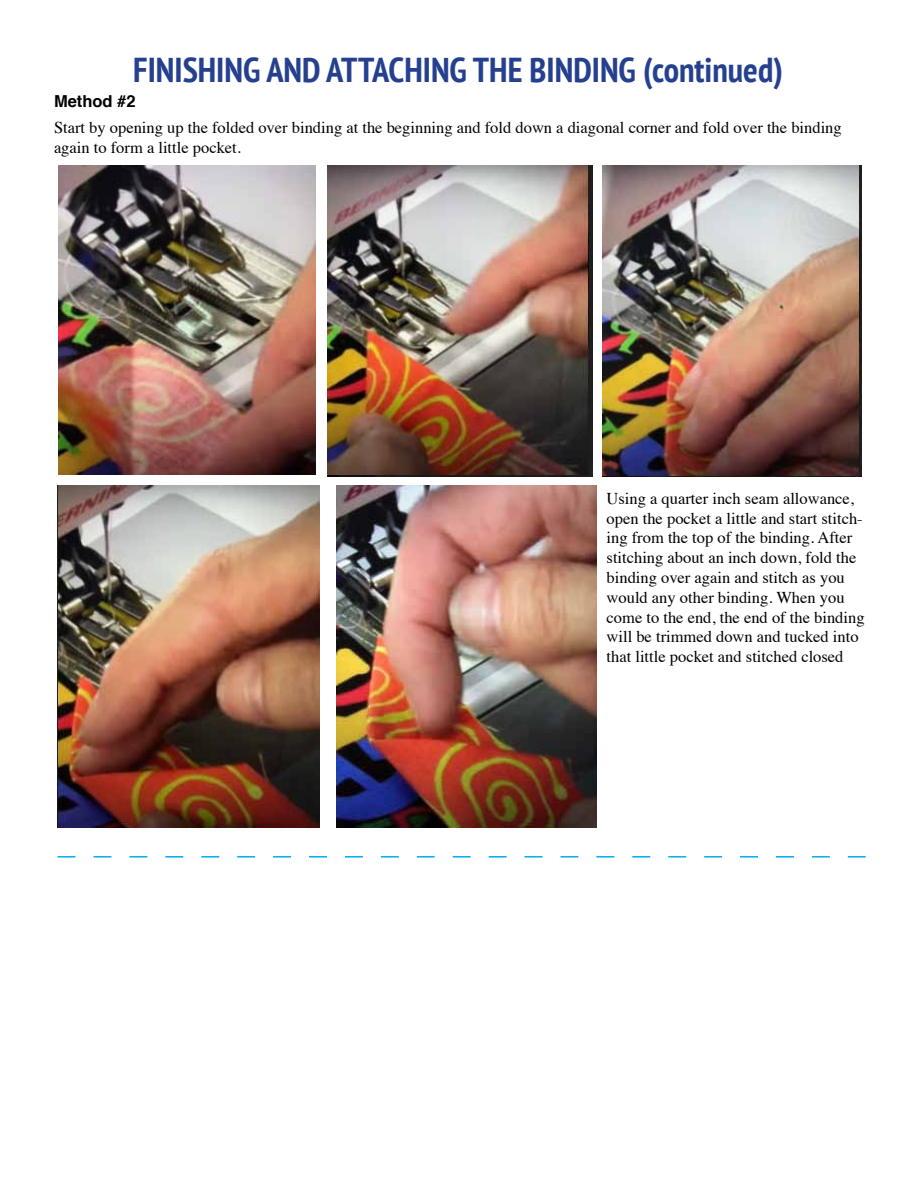
<style>
.page{position:relative;width:918px;height:1188px;background:#fff}
.page>*{position:absolute;margin:0;border:0;box-sizing:border-box;transform-origin:0 0}
.t1{font:700 condensed 34.5px "PT Sans";color:#25408f}
.t2{font:16.5px/19.8px "Times";color:#000}
.t3{font:700 16.5px "Helvetica";color:#000}
</style>
<div class="page">
<img style="left:58px;top:165px;width:258px;height:309px">
<img style="left:328px;top:165px;width:264px;height:312px">
<img style="left:602px;top:165px;width:259px;height:312px">
<img style="left:58px;top:485px;width:261px;height:342px">
<img style="left:337px;top:485px;width:260px;height:343px">
<svg style="left:58px;top:856px;width:808px;height:2px"></svg>
<h1 class="t1" style="left:133px;top:47px;width:651px">FINISHING AND ATTACHING THE BINDING (continued)</h1>
<p class="t3" style="left:54px;top:88px;width:83px">Method #2</p>
<p class="t2" style="left:54px;top:116px;width:789px">Start by opening up the folded over binding at the beginning and fold down a diagonal corner and fold over the binding again to form a little pocket.</p>
<p class="t2" style="left:607px;top:487px;width:260px">Using a quarter inch seam allowance, open the pocket a little and start stitch&shy;ing from the top of the binding. After stitching about an inch down, fold the binding over again and stitch as you would any other binding. When you come to the end, the end of the binding will be trimmed down and tucked into that little pocket and stitched closed</p>
</div>
